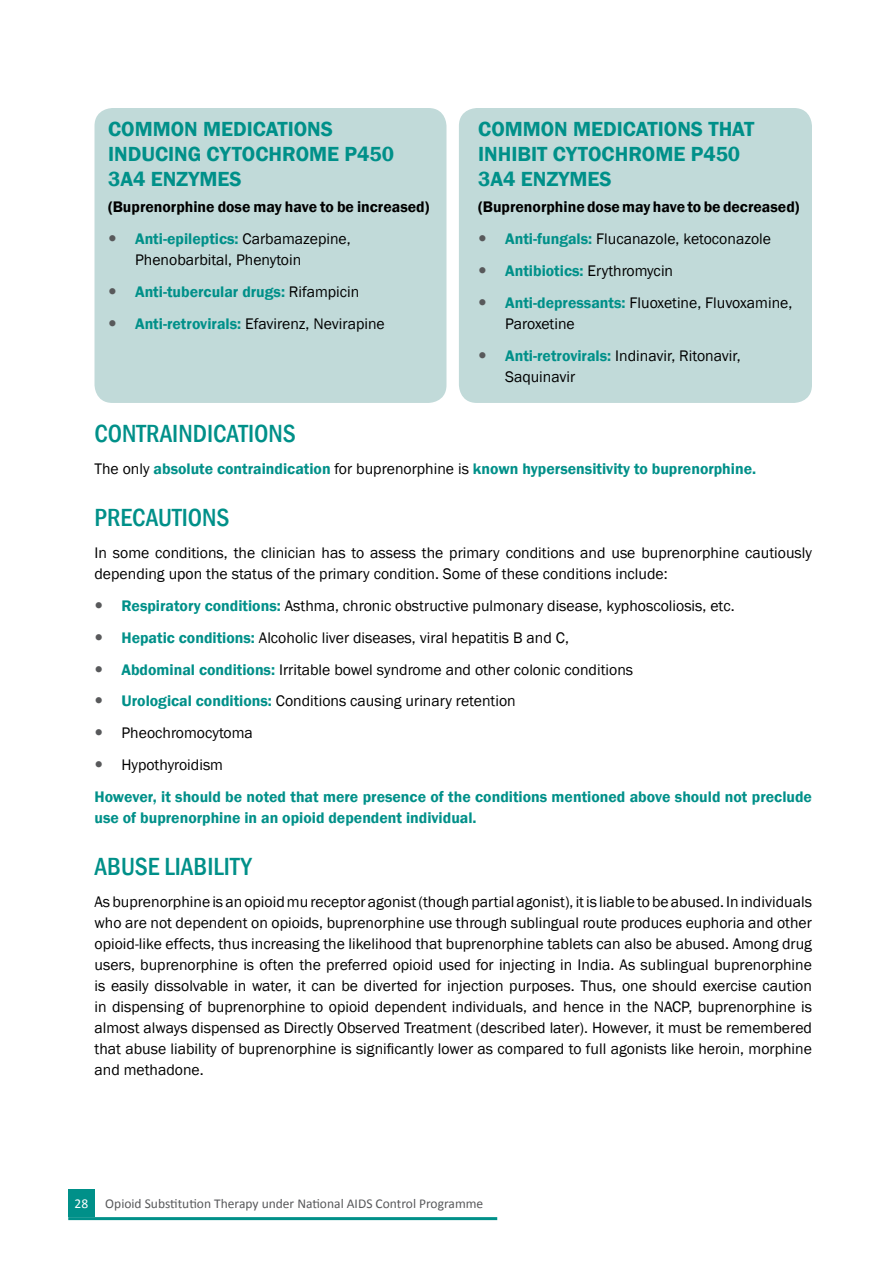
<style>
.page{position:relative;width:893px;height:1263px;background:#fff}
.page>*{position:absolute;margin:0;border:0;box-sizing:border-box;transform-origin:0 0}
.t1{font:500 condensed 25.5px "Franklin Gothic";color:#009089}
.t2{font:600 21px/25.2px "Franklin Gothic";color:#009089}
.t3{font:15.75px/31.8px "Franklin Gothic";color:#000}
.t4{font:600 15.75px/21px "Franklin Gothic";color:#009089}
.t5{font:600 15.75px/31.8px "Franklin Gothic";color:#000}
.t6{font:13.5px "Calibri";color:#58595b}
.t7{font:13.5px "Calibri";color:#fff}
.s1{color:#009089}
.s2{font-weight:400}
.s3{font-weight:600;color:#009089}
.s4{font-weight:600}
.s5{font-weight:400;color:#000}
</style>
<div class="page">
<div style="left:68px;top:1189px;width:26px;height:28px;background:#009089"></div>
<hr style="left:68px;top:1217px;width:429px;height:3px;background:#009089">
<div style="left:459px;top:108px;width:353px;height:295px;background:#c1dad9;border-radius:18px"></div>
<div style="left:95px;top:108px;width:351px;height:295px;background:#c1dad9;border-radius:18px"></div>
<h2 class="t2" style="left:108px;top:116px;width:287px">COMMON MEDICATIONS<br>INDUCING CYTOCHROME P450<br>3A4 ENZYMES</h2>
<p class="t5" style="left:135px;top:192px;width:296px;text-indent:-27px">(Buprenorphine dose may have to be increased)<br><span class="s1">Anti-epileptics:</span> <span class="s2">Carbamazepine,</span></p>
<p class="t3" style="left:135px;top:244px;width:251px">Phenobarbital, Phenytoin<br><span class="s3">Anti-tubercular drugs:</span> Rifampicin<br><span class="s3">Anti-retrovirals:</span> Efavirenz, Nevirapine</p>
<h2 class="t2" style="left:478px;top:116px;width:278px">COMMON MEDICATIONS THAT<br>INHIBIT CYTOCHROME P450<br>3A4 ENZYMES</h2>
<p class="t3" style="left:505px;top:192px;width:296px;text-indent:-27px"><span class="s4">(Buprenorphine dose may have to be decreased)<br></span><span class="s3">Anti-fungals:</span> Flucanazole, ketoconazole <span class="s3">Antibiotics:</span> Erythromycin<br><span class="s3">Anti-depressants:</span> Fluoxetine, Fluvoxamine,</p>
<p class="t3" style="left:505px;top:308px;width:237px">Paroxetine<br><span class="s3">Anti-retrovirals:</span> Indinavir, Ritonavir,</p>
<p class="t3" style="left:505px;top:361px;width:72px">Saquinavir</p>
<h1 class="t1" style="left:95px;top:417px;width:203px">CONTRAINDICATIONS</h1>
<p class="t4" style="left:95px;top:459px;width:663px"><span class="s5">The only</span> absolute contraindication <span class="s5">for buprenorphine is</span> known hypersensitivity to buprenorphine.</p>
<h1 class="t1" style="left:95px;top:501px;width:136px">PRECAUTIONS</h1>
<p class="t3" style="left:95px;top:543px;width:719px;line-height:21px">In some conditions, the clinician has to assess the primary conditions and use buprenorphine cautiously depending upon the status of the primary condition. Some of these conditions include:</p>
<p class="t3" style="left:121px;top:590px;width:615px"><span class="s3">Respiratory conditions:</span> Asthma, chronic obstructive pulmonary disease, kyphoscoliosis, etc.<br><span class="s3">Hepatic conditions:</span> Alcoholic liver diseases, viral hepatitis B and C,<br><span class="s3">Abdominal conditions:</span> Irritable bowel syndrome and other colonic conditions<br><span class="s3">Urological conditions:</span> Conditions causing urinary retention<br>Pheochromocytoma<br>Hypothyroidism</p>
<p class="t4" style="left:94px;top:786px;width:719px">However, it should be noted that mere presence of the conditions mentioned above should not preclude use of buprenorphine in an opioid dependent individual.</p>
<h1 class="t1" style="left:95px;top:850px;width:159px">ABUSE LIABILITY</h1>
<p class="t3" style="left:95px;top:891px;width:719px;line-height:21px;text-align:justify">As buprenorphine is an opioid mu receptor agonist (though partial agonist), it is liable to be abused. In individuals who are not dependent on opioids, buprenorphine use through sublingual route produces euphoria and other opioid-like effects, thus increasing the likelihood that buprenorphine tablets can also be abused. Among drug users, buprenorphine is often the preferred opioid used for injecting in India. As sublingual buprenorphine is easily dissolvable in water, it can be diverted for injection purposes. Thus, one should exercise caution in dispensing of buprenorphine to opioid dependent individuals, and hence in the NACP, buprenorphine is almost always dispensed as Directly Observed Treatment (described later). However, it must be remembered that abuse liability of buprenorphine is significantly lower as compared to full agonists like heroin, morphine and methadone.</p>
<p class="t7" style="left:75px;top:1195px;width:15px">28</p>
<p class="t6" style="left:105px;top:1195px;width:379px">Opioid Substitution Therapy under National AIDS Control Programme</p>
</div>
